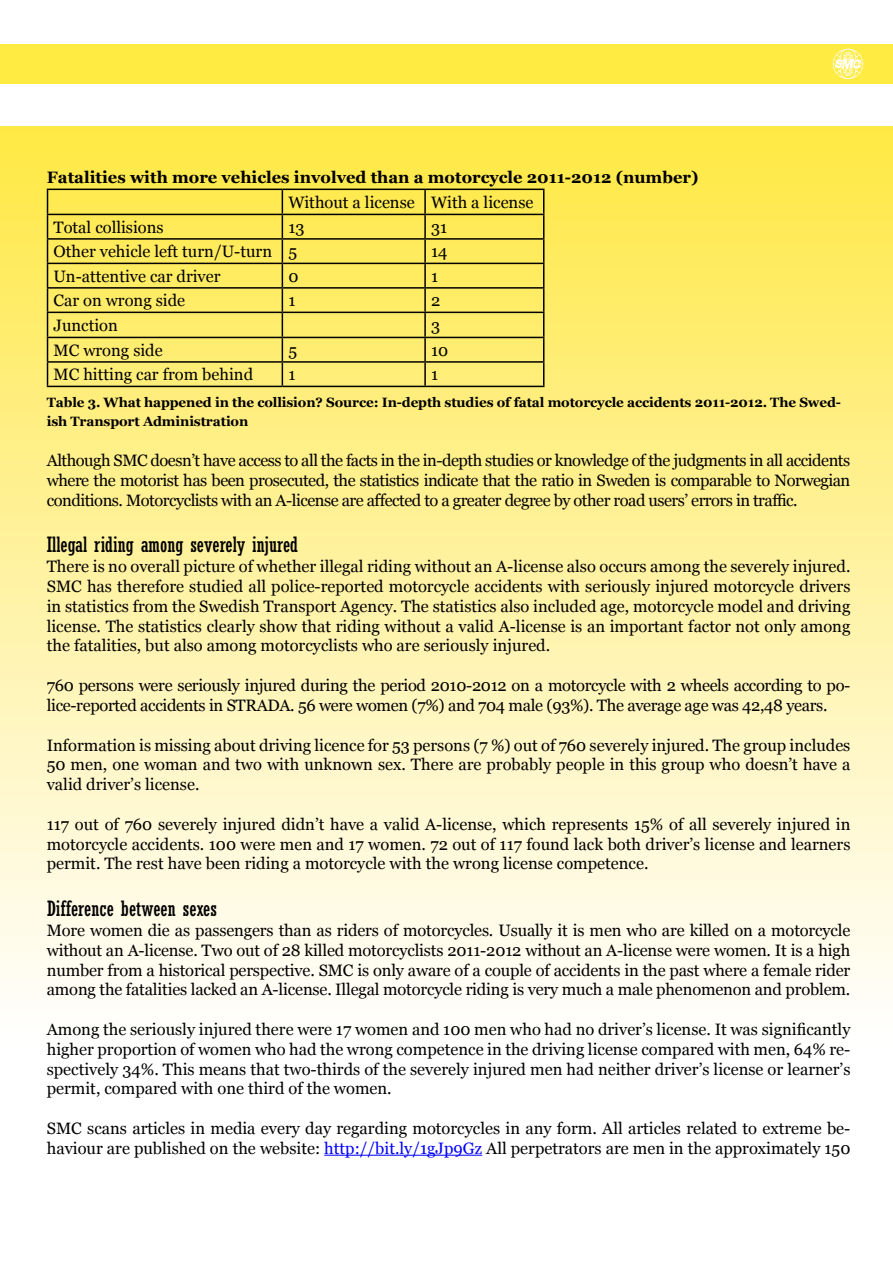
<style>
.page{position:relative;width:893px;height:1263px;background:#fff}
.page>*{position:absolute;margin:0;border:0;box-sizing:border-box;transform-origin:0 0}
.t1{font:condensed 21px "Rockwell";color:#000}
.t2{font:16.5px/19.8px "Georgia";color:#000;text-align:justify}
.t3{font:16.5px/19.8px "Georgia";letter-spacing:-.02em;color:#000}
.t4{font:700 16.5px "Georgia";color:#000}
.t5{font:700 13.5px/19.8px "Georgia";letter-spacing:-.01em;color:#000}
.s1{color:#00f}
</style>
<div class="page">
<div style="left:0;top:126px;width:893px;height:989px;background:linear-gradient(to bottom,#fde645,#fff)"></div>
<div style="left:1px;top:44px;width:892px;height:40px;background:#ffeb41"></div>
<svg style="left:833px;top:49px;width:30px;height:30px"></svg>
<hr style="left:324px;top:1155px;width:158px;height:1px;background:#00f">
<hr style="left:47px;top:189px;width:235px;height:1px;background:#000">
<hr style="left:282px;top:189px;width:143px;height:1px;background:#000">
<hr style="left:425px;top:189px;width:119px;height:1px;background:#000">
<hr style="left:424px;top:190px;width:2px;height:24px;background:#000">
<hr style="left:47px;top:214px;width:235px;height:1px;background:#000">
<hr style="left:282px;top:214px;width:143px;height:1px;background:#000">
<hr style="left:425px;top:214px;width:119px;height:1px;background:#000">
<hr style="left:424px;top:215px;width:2px;height:23px;background:#000">
<hr style="left:47px;top:238px;width:235px;height:2px;background:#000">
<hr style="left:282px;top:238px;width:143px;height:2px;background:#000">
<hr style="left:425px;top:238px;width:119px;height:2px;background:#000">
<hr style="left:424px;top:240px;width:2px;height:23px;background:#000">
<hr style="left:47px;top:263px;width:235px;height:1px;background:#000">
<hr style="left:282px;top:263px;width:143px;height:1px;background:#000">
<hr style="left:425px;top:263px;width:119px;height:1px;background:#000">
<hr style="left:424px;top:264px;width:2px;height:23px;background:#000">
<hr style="left:47px;top:287px;width:235px;height:2px;background:#000">
<hr style="left:282px;top:287px;width:143px;height:2px;background:#000">
<hr style="left:425px;top:287px;width:119px;height:2px;background:#000">
<hr style="left:424px;top:289px;width:2px;height:23px;background:#000">
<hr style="left:47px;top:312px;width:235px;height:1px;background:#000">
<hr style="left:282px;top:312px;width:143px;height:1px;background:#000">
<hr style="left:425px;top:312px;width:119px;height:1px;background:#000">
<hr style="left:424px;top:313px;width:2px;height:24px;background:#000">
<hr style="left:47px;top:337px;width:235px;height:1px;background:#000">
<hr style="left:282px;top:337px;width:143px;height:1px;background:#000">
<hr style="left:425px;top:337px;width:119px;height:1px;background:#000">
<hr style="left:424px;top:338px;width:2px;height:23px;background:#000">
<hr style="left:47px;top:361px;width:235px;height:2px;background:#000">
<svg style="left:47px;top:190px;width:1px;height:196px"></svg>
<hr style="left:282px;top:361px;width:143px;height:2px;background:#000">
<svg style="left:282px;top:190px;width:1px;height:196px"></svg>
<hr style="left:425px;top:361px;width:119px;height:2px;background:#000">
<hr style="left:424px;top:363px;width:2px;height:23px;background:#000">
<svg style="left:543px;top:190px;width:1px;height:196px"></svg>
<hr style="left:47px;top:386px;width:235px;height:1px;background:#000">
<hr style="left:282px;top:386px;width:143px;height:1px;background:#000">
<hr style="left:425px;top:386px;width:119px;height:1px;background:#000">
<p class="t4" style="left:47px;top:164px;width:653px">Fatalities with more vehicles involved than a motorcycle 2011-2012 (number)</p>
<p class="t2" style="left:288px;top:192px;width:247px">Without a license With a license</p>
<p class="t2" style="left:54px;top:217px;width:112px">Total collisions</p>
<p class="t2" style="left:288px;top:217px;width:18px">13</p>
<p class="t2" style="left:431px;top:217px;width:18px">31</p>
<p class="t2" style="left:54px;top:241px;width:245px">Other vehicle left turn/U-turn 5</p>
<p class="t2" style="left:431px;top:241px;width:18px">14</p>
<p class="t2" style="left:54px;top:266px;width:169px">Un-attentive car driver</p>
<p class="t2" style="left:288px;top:266px;width:12px">0</p>
<p class="t2" style="left:431px;top:266px;width:9px">1</p>
<p class="t2" style="left:54px;top:290px;width:133px">Car on wrong side</p>
<p class="t2" style="left:288px;top:290px;width:9px">1</p>
<p class="t2" style="left:431px;top:290px;width:11px">2</p>
<p class="t2" style="left:54px;top:315px;width:66px">Junction</p>
<p class="t2" style="left:431px;top:315px;width:11px">3</p>
<p class="t2" style="left:54px;top:340px;width:111px">MC wrong side</p>
<p class="t2" style="left:288px;top:340px;width:10px">5</p>
<p class="t2" style="left:431px;top:340px;width:19px">10</p>
<p class="t2" style="left:54px;top:364px;width:201px">MC hitting car from behind</p>
<p class="t2" style="left:288px;top:364px;width:9px">1</p>
<p class="t2" style="left:431px;top:364px;width:9px">1</p>
<p class="t5" style="left:47px;top:391px;width:796px">Table 3. What happened in the collision? Source: In-depth studies of fatal motorcycle accidents 2011-2012. The Swed&shy;ish Transport Administration</p>
<p class="t2" style="left:47px;top:450px;width:805px">Although SMC doesn’t have access to all the facts in the in-depth studies or knowledge of the judgments in all accidents where the motorist has been prosecuted, the statistics indicate that the ratio in Sweden is comparable to Norwegian conditions. Motorcyclists with an A-license are affected to a greater degree by other road users’ errors in traffic.</p>
<p class="t1" style="left:47px;top:533px;width:253px">Illegal riding among severely injured</p>
<p class="t2" style="left:47px;top:556px;width:805px">There is no overall picture of whether illegal riding without an A-license also occurs among the severely injured.<br>SMC has therefore studied all police-reported motorcycle accidents with seriously injured motorcycle drivers in statistics from the Swedish Transport Agency. The statistics also included age, motorcycle model and driving license. The statistics clearly show that riding without a valid A-license is an important factor not only among the fatalities, but also among motorcyclists who are seriously injured.</p>
<p class="t3" style="left:47px;top:675px;width:805px">760 persons were seriously injured during the period 2010-2012 on a motorcycle with 2 wheels according to po&shy;lice-reported accidents in STRADA. 56 were women (7%) and 704 male (93%). The average age was 42,48 years.</p>
<p class="t2" style="left:47px;top:734px;width:805px">Information is missing about driving licence for 53 persons (7 %) out of 760 severely injured. The group includes 50 men, one woman and two with unknown sex. There are probably people in this group who doesn’t have a valid driver’s license.</p>
<p class="t2" style="left:47px;top:813px;width:805px">117 out of 760 severely injured didn’t have a valid A-license, which represents 15% of all severely injured in motorcycle accidents. 100 were men and 17 women. 72 out of 117 found lack both driver’s license and learners permit. The rest have been riding a motorcycle with the wrong license competence.</p>
<p class="t1" style="left:47px;top:896px;width:172px">Difference between sexes</p>
<p class="t2" style="left:47px;top:920px;width:805px">More women die as passengers than as riders of motorcycles. Usually it is men who are killed on a motorcycle without an A-license. Two out of 28 killed motorcyclists 2011-2012 without an A-license were women. It is a high number from a historical perspective. SMC is only aware of a couple of accidents in the past where a female rider among the fatalities lacked an A-license. Illegal motorcycle riding is very much a male phenomenon and problem.</p>
<p class="t2" style="left:47px;top:1019px;width:805px">Among the seriously injured there were 17 women and 100 men who had no driver’s license. It was significantly higher proportion of women who had the wrong competence in the driving license compared with men, 64% re&shy;spectively 34%. This means that two-thirds of the severely injured men had neither driver’s license or learner’s permit, compared with one third of the women.</p>
<p class="t2" style="left:47px;top:1118px;width:805px">SMC scans articles in media every day regarding motorcycles in any form. All articles related to extreme be&shy;haviour are published on the website: <span class="s1">http://bit.ly/1gJp9Gz</span> All perpetrators are men in the approximately 150</p>
</div>
